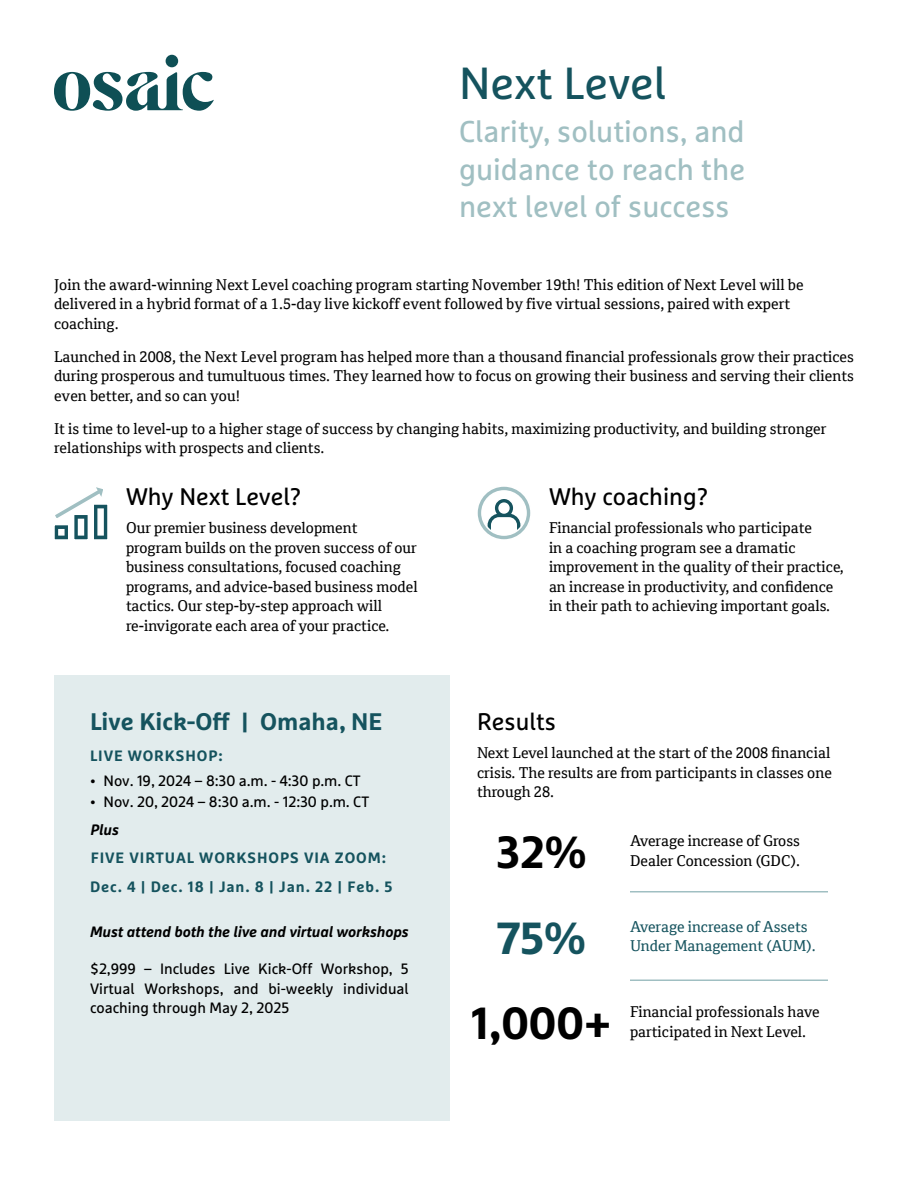
<style>
.page{position:relative;width:918px;height:1188px;background:#fff}
.page>*{position:absolute;margin:0;border:0;box-sizing:border-box;transform-origin:0 0}
.t1{font:45px "Marselis Pro";color:#15535e}
.t2{font:700 45px "Marselis Pro";color:#000}
.t3{font:700 45px "Marselis Pro";color:#15535e}
.t4{font:30px/37.5px "Marselis Pro";color:#a0bfc2;text-align:justify}
.t5{font:24px "Marselis Pro";color:#000}
.t6{font:700 24px "Marselis Pro";color:#15535e}
.t7{font:15px/19.5px "Cordale";color:#000}
.t8{font:15px/19.5px "Marselis Pro";color:#000;text-align:justify}
.t9{font:700 15px/29px "Marselis Pro";letter-spacing:.06em;color:#15535e}
.t10{font:italic 700 15px "Marselis Pro";color:#000}
.t11{font:15px "Cordale";color:#15535e}
</style>
<div class="page">
<svg style="left:54px;top:55px;width:160px;height:56px"></svg>
<div style="left:54px;top:675px;width:396px;height:445px;background:#e2eced"></div>
<svg style="left:477px;top:486px;width:54px;height:54px"></svg>
<svg style="left:54px;top:487px;width:54px;height:53px"></svg>
<hr style="left:630px;top:891px;width:198px;height:1px;background:#a0bfc2">
<hr style="left:630px;top:980px;width:198px;height:1px;background:#a0bfc2">
<h1 class="t1" style="left:459px;top:55px;width:209px">Next Level</h1>
<h2 class="t4" style="left:459px;top:112px;width:288px">Clarity, solutions, and guidance to reach the next level of success</h2>
<p class="t7" style="left:54px;top:275px;width:751px">Join the award-winning Next Level coaching program starting November 19th! This edition of Next Level will be delivered in a hybrid format of a 1.5-day live kickoff event followed by five virtual sessions, paired with expert coaching.</p>
<p class="t7" style="left:54px;top:347px;width:802px;text-align:justify">Launched in 2008, the Next Level program has helped more than a thousand financial professionals grow their practices during prosperous and tumultuous times. They learned how to focus on growing their business and serving their clients even better, and so can you!</p>
<p class="t7" style="left:54px;top:419px;width:774px">It is time to level-up to a higher stage of success by changing habits, maximizing productivity, and building stronger relationships with prospects and clients.</p>
<h3 class="t5" style="left:126px;top:482px;width:177px">Why Next Level?</h3>
<p class="t7" style="left:126px;top:519px;width:293px">Our premier business development<br>program builds on the proven success of our business consultations, focused coaching programs, and advice-based business model tactics. Our step-by-step approach will re-invigorate each area of your practice.</p>
<h3 class="t6" style="left:90px;top:707px;width:294px">Live Kick-Off | Omaha, NE</h3>
<p class="t9" style="left:90px;top:741px;width:134px">LIVE WORKSHOP:</p>
<p class="t8" style="left:90px;top:771px;width:272px">• Nov. 19, 2024 – 8:30 a.m. - 4:30 p.m. CT</p>
<p class="t8" style="left:90px;top:792px;width:281px">• Nov. 20, 2024 – 8:30 a.m. - 12:30 p.m. CT</p>
<p class="t10" style="left:90px;top:820px;width:30px">Plus</p>
<p class="t9" style="left:90px;top:843px;width:304px">FIVE VIRTUAL WORKSHOPS VIA ZOOM:<br>Dec. 4 | Dec. 18 | Jan. 8 | Jan. 22 | Feb. 5</p>
<p class="t10" style="left:90px;top:922px;width:320px">Must attend both the live and virtual workshops</p>
<p class="t8" style="left:90px;top:959px;width:320px">$2,999 – Includes Live Kick-Off Workshop, 5<br>Virtual Workshops, and bi-weekly individual coaching through May 2, 2025</p>
<h3 class="t5" style="left:549px;top:482px;width:161px">Why coaching?</h3>
<p class="t7" style="left:549px;top:519px;width:296px">Financial professionals who participate<br>in a coaching program see a dramatic improvement in the quality of their practice, an increase in productivity, and confidence in their path to achieving important goals.</p>
<h3 class="t5" style="left:477px;top:707px;width:81px">Results</h3>
<p class="t7" style="left:477px;top:744px;width:356px;text-align:justify">Next Level launched at the start of the 2008 financial crisis. The results are from participants in classes one through 28.</p>
<p class="t7" style="left:630px;top:831px;width:172px">Average increase of Gross</p>
<h1 class="t2" style="left:496px;top:824px;width:92px">32%</h1>
<p class="t7" style="left:630px;top:851px;width:171px">Dealer Concession (GDC).</p>
<h1 class="t3" style="left:497px;top:910px;width:90px">75%</h1>
<h1 class="t2" style="left:471px;top:995px;width:142px">1,000+</h1>
<p class="t11" style="left:630px;top:918px;width:179px">Average increase of Assets</p>
<p class="t11" style="left:630px;top:937px;width:187px">Under Management (AUM).</p>
<p class="t7" style="left:630px;top:1002px;width:191px">Financial professionals have</p>
<p class="t7" style="left:630px;top:1022px;width:178px">participated in Next Level.</p>
</div>
